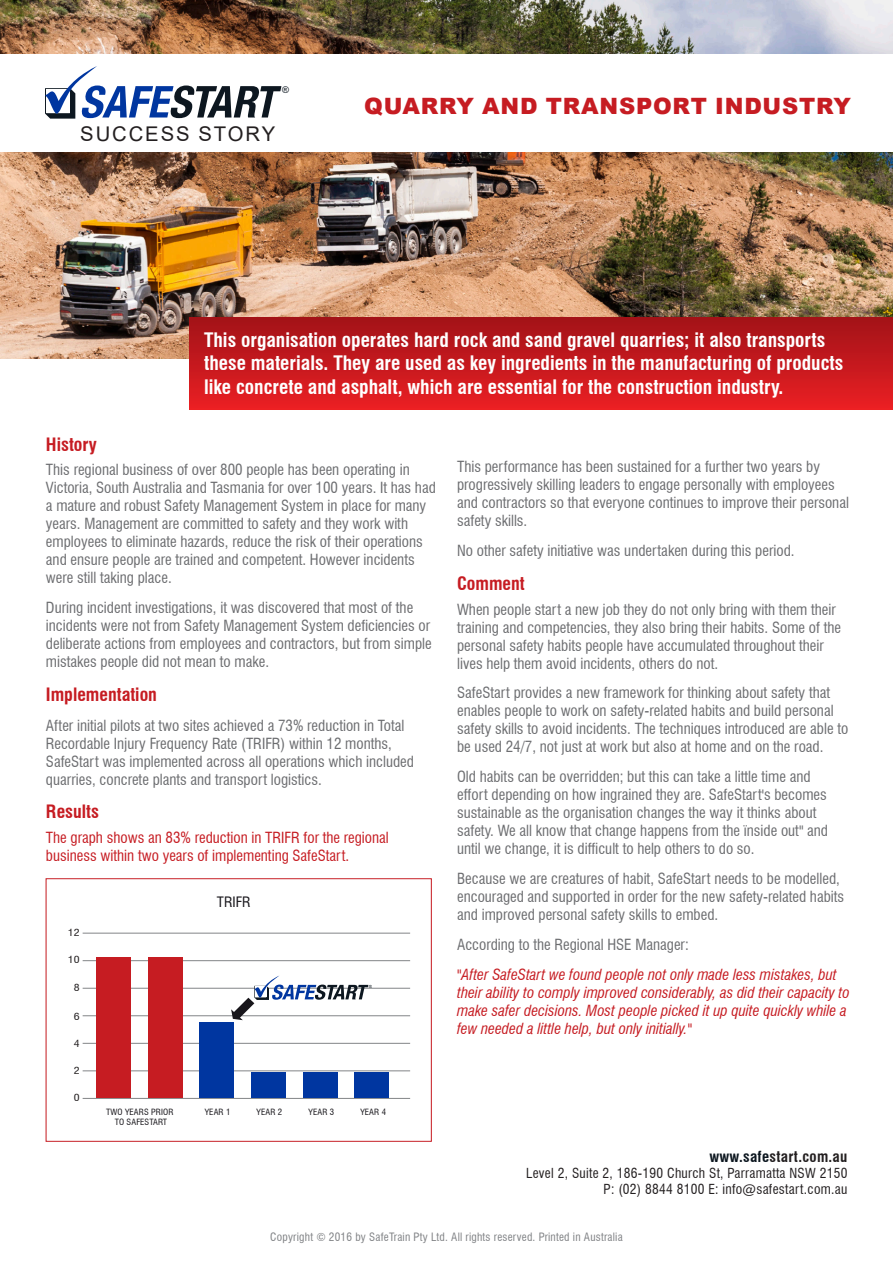
<style>
.page{position:relative;width:893px;height:1263px;background:#fff}
.page>*{position:absolute;margin:0;border:0;box-sizing:border-box;transform-origin:0 0}
.t1{font:900 22.5px "Arial";letter-spacing:.035em;color:#c61c22}
.t2{font:20.25px "Arial";letter-spacing:.095em;color:#231f20}
.t3{font:700 condensed 19.5px/23.4px "Swiss 721 BT";color:#fff}
.Headings{font:700 condensed 18px "Swiss 721 BT";color:#c61c22}
.Body_Copy{font:700 condensed 18px "Swiss 721 BT";color:#c61c22}
.Body_Copy-2{font:condensed 15px/18px "Swiss 721 BT";color:#6c6d70}
.Body_Copy-3{font:italic condensed 15px/18px "Swiss 721 BT";color:#c61c22}
.Body_Copy-4{font:condensed 15px/18px "Swiss 721 BT";color:#c61c22}
.t4{font:700 condensed 15px "Swiss 721 BT";letter-spacing:.02em;color:#231f20}
.t5{font:condensed 13.95px "Swiss 721 BT";color:#18161b;scale:1.04 1}
.t6{font:condensed 13.5px/16.2px "Swiss 721 BT";letter-spacing:.02em;color:#231f20;text-align:right}
.t7{font:condensed 11.25px "Swiss 721 BT";letter-spacing:.02em;color:#808285}
.t8{font:condensed 9.45px "Swiss 721 BT";color:#231f20;scale:1.25 1}
.t9{font:9.3px "Arial";color:#0d1720}
.t10{font:condensed 8.4px/10.1px "Swiss 721 BT";letter-spacing:.01em;color:#18161b;text-align:center;scale:1.04 1}
.t11{font:4.35px "Arial";color:#0d1720;scale:1.04 1}
.s1{color:#0d1720}
</style>
<div class="page">
<img style="left:0;top:0;width:893px;height:359px">
<div style="left:0;top:54px;width:893px;height:98px;background:#fff"></div>
<svg style="left:45px;top:66px;width:236px;height:53px"></svg>
<div style="left:46px;top:878px;width:386px;height:264px;border:1px solid #c61c22"></div>
<hr style="left:83px;top:933px;width:327px;height:1px;background:#808285">
<hr style="left:83px;top:1098px;width:327px;height:1px;background:#808285">
<hr style="left:83px;top:1070px;width:327px;height:1px;background:#808285">
<hr style="left:83px;top:1043px;width:327px;height:1px;background:#808285">
<hr style="left:83px;top:1015px;width:327px;height:1px;background:#808285">
<hr style="left:83px;top:988px;width:327px;height:1px;background:#808285">
<hr style="left:83px;top:960px;width:327px;height:1px;background:#808285">
<svg style="left:231px;top:975px;width:137px;height:45px"></svg>
<div style="left:96px;top:957px;width:35px;height:141px;background:#c61c22"></div>
<div style="left:148px;top:958px;width:34px;height:140px;background:#c61c22"></div>
<div style="left:199px;top:1022px;width:35px;height:76px;background:#0036a0"></div>
<div style="left:251px;top:1073px;width:35px;height:25px;background:#0036a0"></div>
<div style="left:303px;top:1073px;width:35px;height:25px;background:#0036a0"></div>
<div style="left:355px;top:1073px;width:34px;height:25px;background:#0036a0"></div>
<div style="left:190px;top:317px;width:703px;height:92px;background:linear-gradient(to bottom,#a11218,#e91f23)"></div>
<p class="t9" style="left:282px;top:83px;width:8px">®</p>
<h2 class="t2" style="left:80px;top:120px;width:196px">SUCCESS STORY</h2>
<h1 class="t1" style="left:364px;top:89px;width:488px">QUARRY AND TRANSPORT INDUSTRY</h1>
<p class="t3" style="left:204px;top:328px;width:641px">This organisation operates hard rock and sand gravel quarries; it also transports these materials. They are used as key ingredients in the manufacturing of products like concrete and asphalt, which are essential for the construction industry.</p>
<p class="Headings" style="left:46px;top:433px;width:52px">History</p>
<p class="Body_Copy-2" style="left:46px;top:461px;width:391px">This regional business of over 800 people has been operating in Victoria, South Australia and Tasmania for over 100 years. It has had a mature and robust Safety Management System in place for many years. Management are committed to safety and they work with employees to eliminate hazards, reduce the risk of their operations and ensure people are trained and competent. However incidents were still taking place.</p>
<p class="Body_Copy-2" style="left:46px;top:599px;width:387px">During incident investigations, it was discovered that most of the incidents were not from Safety Management System deficiencies or deliberate actions from employees and contractors, but from simple mistakes people did not mean to make.</p>
<p class="Body_Copy" style="left:46px;top:683px;width:113px">Implementation</p>
<p class="Body_Copy-2" style="left:46px;top:716px;width:369px">After initial pilots at two sites achieved a 73% reduction in Total Recordable Injury Frequency Rate (TRIFR) within 12 months, SafeStart was implemented across all operations which included quarries, concrete plants and transport logistics.</p>
<p class="Headings" style="left:46px;top:801px;width:55px">Results</p>
<p class="Body_Copy-4" style="left:46px;top:828px;width:344px">The graph shows an 83% reduction in TRIFR for the regional business within two years of implementing SafeStart.</p>
<p class="t8" style="left:68px;top:927px;width:11px">12</p>
<p class="t8" style="left:68px;top:954px;width:11px">10</p>
<p class="t8" style="left:74px;top:982px;width:6px">8</p>
<p class="t8" style="left:74px;top:1010px;width:6px">6</p>
<p class="t8" style="left:74px;top:1037px;width:6px">4</p>
<p class="t8" style="left:74px;top:1065px;width:6px">2</p>
<p class="t8" style="left:74px;top:1092px;width:6px">0</p>
<p class="t10" style="left:106px;top:1107px;width:66px">TWO YEARS PRIOR<br>TO SAFESTART</p>
<p class="t5" style="left:217px;top:893px;width:34px">TRIFR</p>
<p class="t11" style="left:369px;top:983px;width:5px">®</p>
<p class="t10" style="left:205px;top:1107px;width:26px">YEAR 1</p>
<p class="t10" style="left:257px;top:1107px;width:26px">YEAR 2</p>
<p class="t10" style="left:309px;top:1107px;width:26px">YEAR 3</p>
<p class="t10" style="left:360px;top:1107px;width:26px">YEAR 4</p>
<p class="Body_Copy-2" style="left:457px;top:458px;width:393px">This performance has been sustained for a further two years by progressively skilling leaders to engage personally with employees and contractors so that everyone continues to improve their personal safety skills.</p>
<p class="Body_Copy-2" style="left:457px;top:542px;width:339px">No other safety initiative was undertaken during this period.</p>
<p class="Headings" style="left:457px;top:572px;width:69px">Comment</p>
<p class="Body_Copy-2" style="left:457px;top:600px;width:385px">When people start a new job they do not only bring with them their training and competencies, they also bring their habits. Some of the personal safety habits people have accumulated throughout their lives help them avoid incidents, others do not.</p>
<p class="Body_Copy-2" style="left:457px;top:684px;width:393px">SafeStart provides a new framework for thinking about safety that enables people to work on safety-related habits and build personal safety skills to avoid incidents. The techniques introduced are able to be used 24/7, not just at work but also at home and on the road.</p>
<p class="Body_Copy-2" style="left:457px;top:768px;width:372px">Old habits can be overridden; but this can take a little time and effort depending on how ingrained they are. SafeStart's becomes sustainable as the organisation changes the way it thinks about safety. We all know that change happens from the ïnside out" and until we change, it is difficult to help others to do so.</p>
<p class="Body_Copy-2" style="left:457px;top:870px;width:389px">Because we are creatures of habit, SafeStart needs to be modelled, encouraged and supported in order for the new safety-related habits and improved personal safety skills to embed.</p>
<p class="Body_Copy-2" style="left:457px;top:936px;width:233px">According to the Regional HSE Manager:</p>
<p class="Body_Copy-3" style="left:457px;top:965px;width:394px">"After SafeStart we found people not only made less mistakes, but their ability to comply improved considerably, as did their capacity to make safer decisions. Most people picked it up quite quickly while a few needed a little help, but only initially."</p>
<p class="t4" style="left:709px;top:1147px;width:140px"><span class="s1">www.safe</span>start.com.au</p>
<p class="t6" style="left:526px;top:1165px;width:323px">Level 2, Suite 2, 186-190 Church St, Parramatta NSW 2150<br>P: (02) 8844 8100 E: info@safestart.com.au</p>
<p class="t7" style="left:270px;top:1230px;width:354px">Copyright © 2016 by SafeTrain Pty Ltd. All rights reserved. Printed in Australia</p>
</div>
